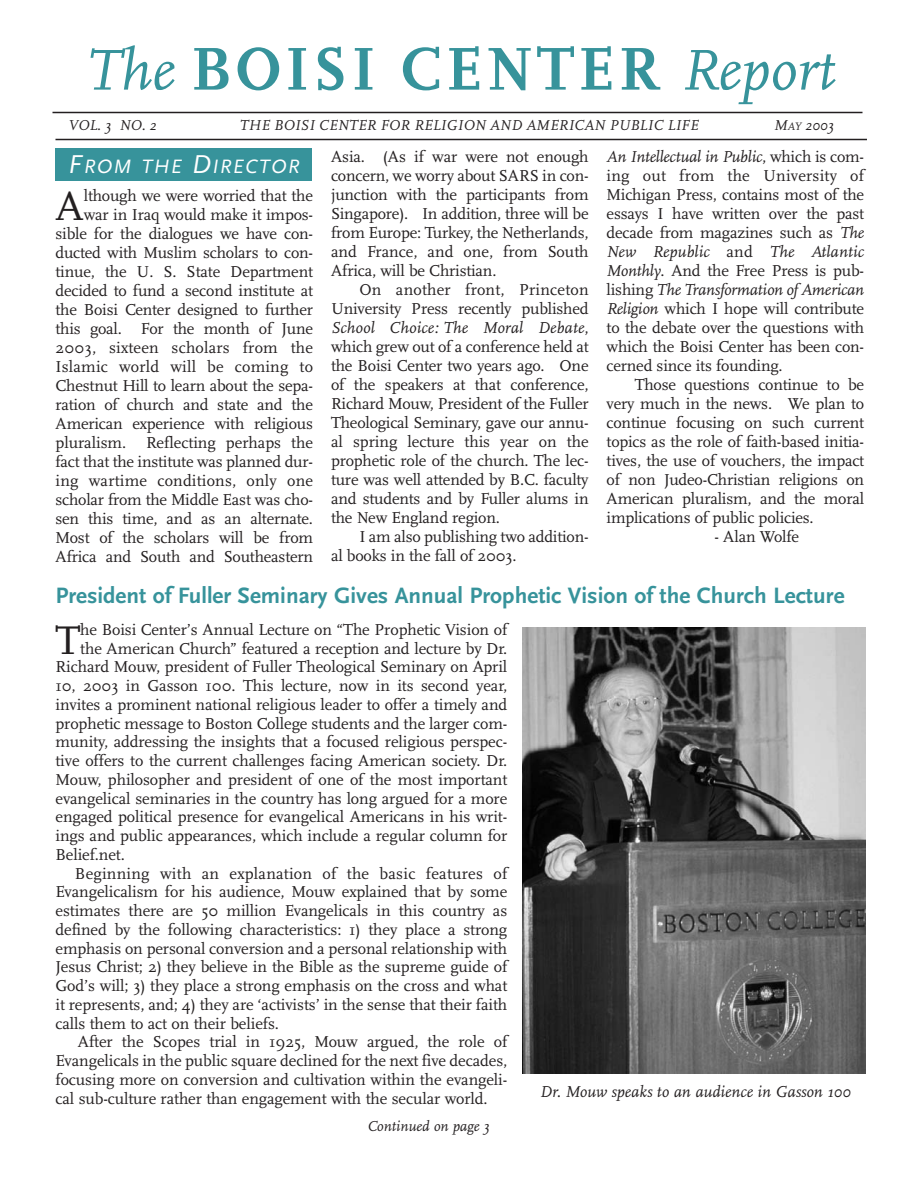
<style>
.page{position:relative;width:918px;height:1188px;background:#fff}
.page>*{position:absolute;margin:0;border:0;box-sizing:border-box;transform-origin:0 0}
.t1{font:700 63px "Scala";letter-spacing:.06em;color:#37939b}
.t2{font:42px "Scala";color:#231f20}
.t3{font:41.7px "Scala";color:#231f20}
.t4{font:700 23.25px "Scala Sans";color:#37939b}
.t5{font:italic 20.25px "Scala Sans Caps";letter-spacing:.065em;color:#fff}
.t6{font:16.5px/18.9px "Scala";letter-spacing:-.005em;color:#231f20;text-align:justify}
.t7{font:16.5px "Scala";letter-spacing:.015em;color:#231f20}
.t8{font:italic 16.5px "Scala";color:#231f20}
.t9{font:italic 15px "Scala";color:#231f20}
.s1{font-weight:400;font-style:italic;font-size:60px}
.s2{font-size:11.25px}
.s3{font-size:27px}
.s4{font-style:italic}
</style>
<div class="page">
<div style="left:56px;top:148px;width:256px;height:33px;background:#37939b"></div>
<hr style="left:56px;top:139px;width:811px;height:1px;background:#231f20">
<hr style="left:52px;top:112px;width:810px;height:1px;background:#231f20">
<img style="left:522px;top:628px;width:343px;height:445px">
<h1 class="t1" style="left:85px;top:45px;width:752px"><span class="s1">The</span> BOISI CENTER <span class="s1">Report</span></h1>
<p class="t9" style="left:68px;top:119px;width:89px">VOL. 3 NO. 2</p>
<p class="t9" style="left:240px;top:119px;width:460px">THE BOISI CENTER FOR RELIGION AND AMERICAN PUBLIC LIFE</p>
<p class="t9" style="left:774px;top:119px;width:61px">M<span class="s2">AY</span> 2003</p>
<p class="t5" style="left:68px;top:154px;width:233px"><span class="s3">F</span>ROM THE <span class="s3">D</span>IRECTOR</p>
<p class="t6" style="left:56px;top:188px;width:259px;text-align:right">lthough we were worried that the war in Iraq would make it impos&shy;sible for the dialogues we have con&shy;ducted with Muslim scholars to con&shy;tinue, the U. S. State Department decided to fund a second institute at the Boisi Center designed to further this goal. For the month of June 2003, sixteen scholars from the Islamic world will be coming to Chestnut Hill to learn about the sepa&shy;ration of church and state and the American experience with religious pluralism. Reflecting perhaps the fact that the institute was planned dur&shy;ing wartime conditions, only one scholar from the Middle East was cho&shy;sen this time, and as an alternate.<br>Most of the scholars will be from Africa and South and Southeastern</p>
<h2 class="t2" style="left:56px;top:190px;width:30px">A</h2>
<p class="t6" style="left:331px;top:149px;width:259px">Asia. (As if war were not enough concern, we worry about SARS in con&shy;junction with the participants from Singapore). In addition, three will be from Europe: Turkey, the Netherlands, and France, and one, from South Africa, will be Christian.</p>
<p class="t6" style="left:331px;top:282px;width:259px;text-indent:28px">On another front, Princeton University Press recently published <span class="s4">School Choice: The Moral Debate</span>, which grew out of a conference held at the Boisi Center two years ago. One of the speakers at that conference, Richard Mouw, President of the Fuller Theological Seminary, gave our annu&shy;al spring lecture this year on the prophetic role of the church. The lec&shy;ture was well attended by B.C. faculty and students and by Fuller alums in the New England region.</p>
<p class="t6" style="left:331px;top:528px;width:259px;text-indent:28px">I am also publishing two addition&shy;al books in the fall of 2003.</p>
<p class="t6" style="left:607px;top:149px;width:259px"><span class="s4">An Intellectual in Public</span>, which is com&shy;ing out from the University of Michigan Press, contains most of the essays I have written over the past decade from magazines such as <span class="s4">The New Republic</span> and <span class="s4">The Atlantic Monthly</span>. And the Free Press is pub&shy;lishing <span class="s4">The Transformation of American Religion</span> which I hope will contribute to the debate over the questions with which the Boisi Center has been con&shy;cerned since its founding.</p>
<p class="t6" style="left:607px;top:377px;width:259px;text-indent:28px">Those questions continue to be very much in the news. We plan to continue focusing on such current topics as the role of faith-based initia&shy;tives, the use of vouchers, the impact of non Judeo-Christian religions on American pluralism, and the moral implications of public policies.</p>
<p class="t6" style="left:715px;top:528px;width:86px">- Alan Wolfe</p>
<h3 class="t4" style="left:56px;top:586px;width:791px">President of Fuller Seminary Gives Annual Prophetic Vision of the Church Lecture</h3>
<h3 class="t3" style="left:56px;top:624px;width:27px">T</h3>
<p class="t6" style="left:80px;top:621px;width:429px">he Boisi Center’s Annual Lecture on “The Prophetic Vision of</p>
<p class="t6" style="left:80px;top:640px;width:429px">the American Church” featured a reception and lecture by Dr.</p>
<p class="t6" style="left:56px;top:659px;width:453px">Richard Mouw, president of Fuller Theological Seminary on April</p>
<p class="t6" style="left:56px;top:678px;width:453px">10, 2003 in Gasson 100. This lecture, now in its second year,</p>
<p class="t6" style="left:56px;top:696px;width:453px">invites a prominent national religious leader to offer a timely and</p>
<p class="t6" style="left:56px;top:715px;width:453px">prophetic message to Boston College students and the larger com-</p>
<p class="t6" style="left:56px;top:734px;width:453px">munity, addressing the insights that a focused religious perspec-</p>
<p class="t6" style="left:56px;top:753px;width:453px">tive offers to the current challenges facing American society. Dr.</p>
<p class="t6" style="left:56px;top:771px;width:453px">Mouw, philosopher and president of one of the most important</p>
<p class="t6" style="left:56px;top:790px;width:453px">evangelical seminaries in the country has long argued for a more</p>
<p class="t6" style="left:56px;top:809px;width:453px">engaged political presence for evangelical Americans in his writ-</p>
<p class="t6" style="left:56px;top:828px;width:453px">ings and public appearances, which include a regular column for</p>
<p class="t6" style="left:56px;top:846px;width:71px">Belief.net.</p>
<p class="t7" style="left:75px;top:867px;width:434px">Beginning with an explanation of the basic features of</p>
<p class="t6" style="left:56px;top:884px;width:453px">Evangelicalism for his audience, Mouw explained that by some</p>
<p class="t6" style="left:56px;top:903px;width:453px">estimates there are 50 million Evangelicals in this country as</p>
<p class="t6" style="left:56px;top:921px;width:453px">defined by the following characteristics: 1) they place a strong</p>
<p class="t6" style="left:56px;top:940px;width:453px">emphasis on personal conversion and a personal relationship with</p>
<p class="t6" style="left:56px;top:959px;width:453px">Jesus Christ; 2) they believe in the Bible as the supreme guide of</p>
<p class="t6" style="left:56px;top:978px;width:453px">God’s will; 3) they place a strong emphasis on the cross and what</p>
<p class="t6" style="left:56px;top:996px;width:453px">it represents, and; 4) they are ‘activists’ in the sense that their faith</p>
<p class="t6" style="left:56px;top:1015px;width:225px">calls them to act on their beliefs.</p>
<p class="t6" style="left:78px;top:1034px;width:431px">After the Scopes trial in 1925, Mouw argued, the role of</p>
<p class="t6" style="left:56px;top:1053px;width:453px">Evangelicals in the public square declined for the next five decades,</p>
<p class="t6" style="left:56px;top:1071px;width:453px">focusing more on conversion and cultivation within the evangeli-</p>
<p class="t6" style="left:56px;top:1090px;width:434px">cal sub-culture rather than engagement with the secular world.</p>
<p class="t9" style="left:367px;top:1120px;width:124px">Continued on page 3</p>
<p class="t8" style="left:540px;top:1085px;width:312px">Dr. Mouw speaks to an audience in Gasson 100</p>
</div>
